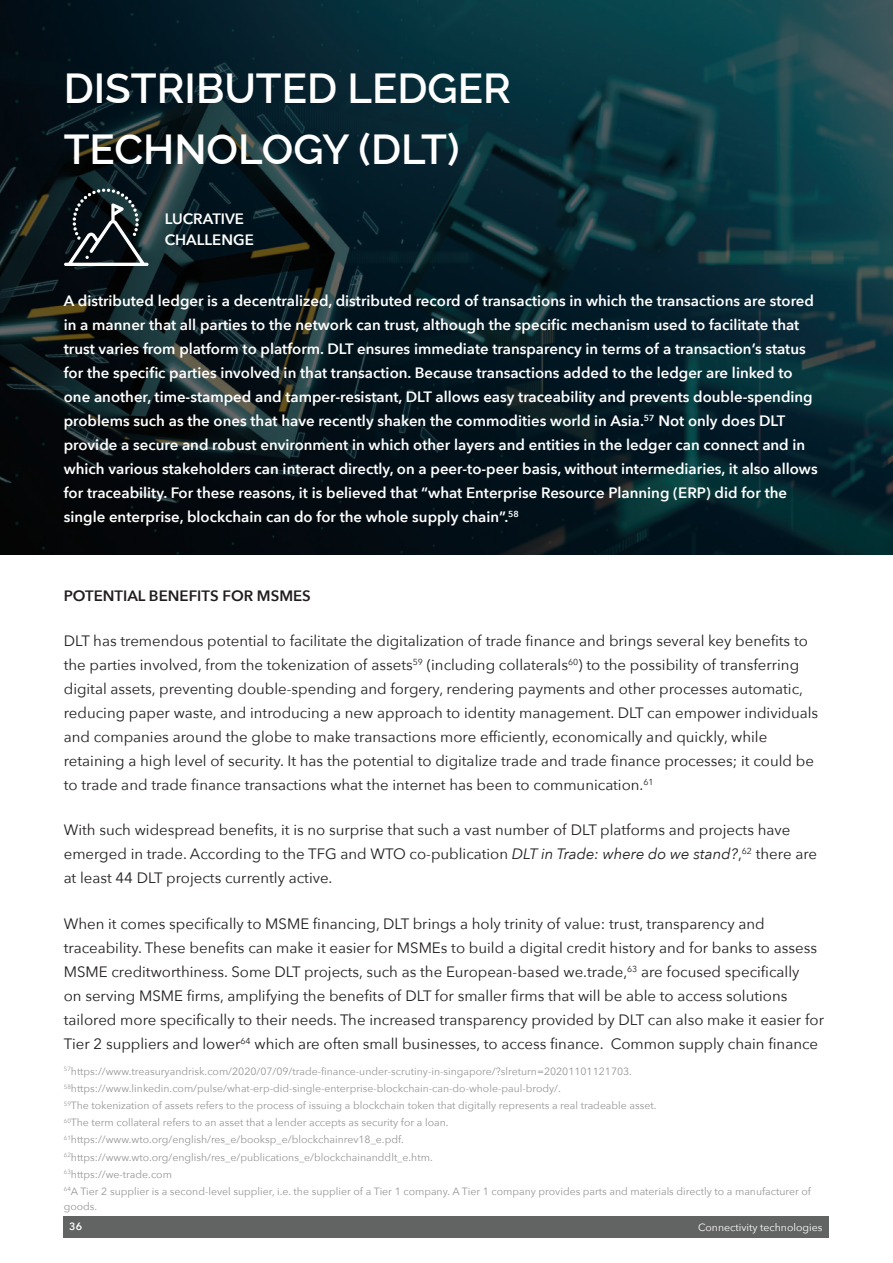
<style>
.page{position:relative;width:893px;height:1263px;background:#fff}
.page>*{position:absolute;margin:0;border:0;box-sizing:border-box;transform-origin:0 0}
.t1{font:600 42px/60px "Raleway";color:#fff}
.t2{font:15px/24px "Avenir Next";color:#211d1f}
.t3{font:600 15px/24px "Avenir Next";color:#fff}
.t4{font:600 15px "Avenir Next";color:#211d1f}
.t5{font:10.5px/17.1px "Avenir Next";color:#969696}
.t6{font:10.5px "Avenir Next";color:#fff}
.t7{font:600 10.5px "Avenir Next";color:#fff}
.s1{font-style:italic}
</style>
<div class="page">
<div style="left:64px;top:1216px;width:765px;height:21px;background:#626363"></div>
<svg style="left:0;top:0;width:893px;height:555px;background:#09232b"></svg>
<svg style="left:64px;top:189px;width:85px;height:77px;background:#303a3e"></svg>
<h1 class="t1" style="left:64px;top:54px;width:449px">DISTRIBUTED LEDGER<br>TECHNOLOGY (DLT)</h1>
<p class="t3" style="left:165px;top:208px;width:91px;line-height:21px">LUCRATIVE<br>CHALLENGE</p>
<p class="t3" style="left:64px;top:289px;width:755px">A distributed ledger is a decentralized, distributed record of transactions in which the transactions are stored in a manner that all parties to the network can trust, although the specific mechanism used to facilitate that trust varies from platform to platform. DLT ensures immediate transparency in terms of a transaction’s status for the specific parties involved in that transaction. Because transactions added to the ledger are linked to one another, time-stamped and tamper-resistant, DLT allows easy traceability and prevents double-spending problems such as the ones that have recently shaken the commodities world in Asia.<sup>57</sup> Not only does DLT provide a secure and robust environment in which other layers and entities in the ledger can connect and in which various stakeholders can interact directly, on a peer-to-peer basis, without intermediaries, it also allows for traceability. For these reasons, it is believed that “what Enterprise Resource Planning (ERP) did for the single enterprise, blockchain can do for the whole supply chain”.<sup>58</sup></p>
<p class="t4" style="left:64px;top:586px;width:249px">POTENTIAL BENEFITS FOR MSMES</p>
<p class="t2" style="left:64px;top:629px;width:756px">DLT has tremendous potential to facilitate the digitalization of trade finance and brings several key benefits to the parties involved, from the tokenization of assets<sup>59</sup> (including collaterals<sup>60</sup>) to the possibility of transferring digital assets, preventing double-spending and forgery, rendering payments and other processes automatic, reducing paper waste, and introducing a new approach to identity management. DLT can empower individuals and companies around the globe to make transactions more efficiently, economically and quickly, while retaining a high level of security. It has the potential to digitalize trade and trade finance processes; it could be to trade and trade finance transactions what the internet has been to communication.<sup>61</sup></p>
<p class="t2" style="left:64px;top:818px;width:755px">With such widespread benefits, it is no surprise that such a vast number of DLT platforms and projects have emerged in trade. According to the TFG and WTO co-publication <span class="s1">DLT in Trade: where do we stand?</span>,<sup>62</sup> there are at least 44 DLT projects currently active.</p>
<p class="t2" style="left:64px;top:911px;width:762px">When it comes specifically to MSME financing, DLT brings a holy trinity of value: trust, transparency and traceability. These benefits can make it easier for MSMEs to build a digital credit history and for banks to assess MSME creditworthiness. Some DLT projects, such as the European-based we.trade,<sup>63</sup> are focused specifically<br>on serving MSME firms, amplifying the benefits of DLT for smaller firms that will be able to access solutions tailored more specifically to their needs. The increased transparency provided by DLT can also make it easier for Tier 2 suppliers and lower<sup>64</sup> which are often small businesses, to access finance. Common supply chain finance</p>
<p class="t5" style="left:64px;top:1063px;width:749px"><sup>57</sup>https://www.treasuryandrisk.com/2020/07/09/trade-finance-under-scrutiny-in-singapore/?slreturn=20201101121703.<br><sup>58</sup>https://www.linkedin.com/pulse/what-erp-did-single-enterprise-blockchain-can-do-whole-paul-brody/.<br><sup>59</sup>The tokenization of assets refers to the process of issuing a blockchain token that digitally represents a real tradeable asset.<br><sup>60</sup>The term collateral refers to an asset that a lender accepts as security for a loan.<br><sup>61</sup>https://www.wto.org/english/res_e/booksp_e/blockchainrev18_e.pdf.<br><sup>62</sup>https://www.wto.org/english/res_e/publications_e/blockchainanddlt_e.htm.<br><sup>63</sup>https://we-trade.com<br><sup>64</sup>A Tier 2 supplier is a second-level supplier, i.e. the supplier of a Tier 1 company. A Tier 1 company provides parts and materials directly to a manufacturer of</p>
<p class="t5" style="left:64px;top:1197px;width:35px">goods.</p>
<p class="t7" style="left:69px;top:1220px;width:14px">36</p>
<p class="t6" style="left:698px;top:1221px;width:126px">Connectivity technologies</p>
</div>
